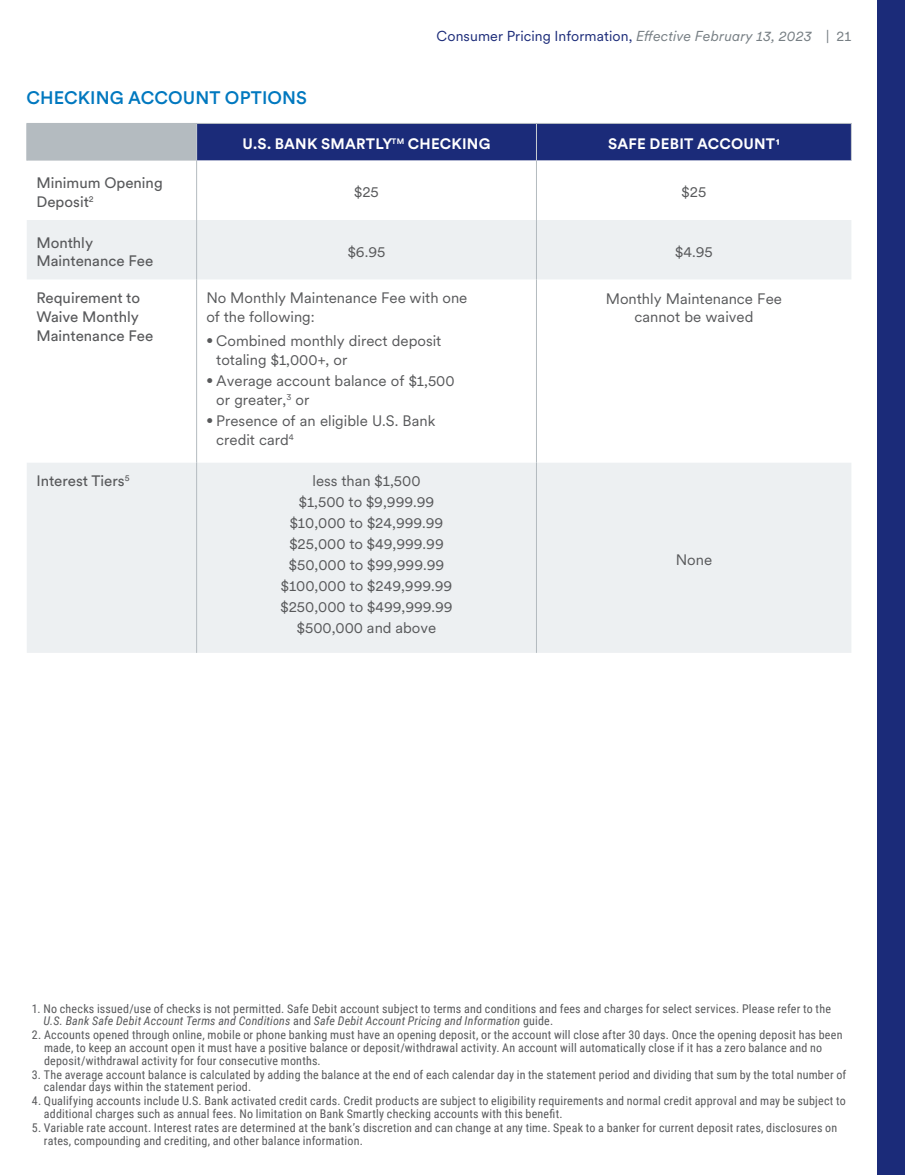
<style>
.page{position:relative;width:905px;height:1175px;background:#fff}
.page>*{position:absolute;margin:0;border:0;box-sizing:border-box;transform-origin:0 0}
.t1{font:500 18px "U.S.Bank Circular";letter-spacing:.005em;color:#0078bf}
.t2{font:15px/21px "U.S.Bank Circular";color:#58595b}
.t3{font:15px/18.8px "U.S.Bank Circular";color:#58595b}
.t4{font:700 15px "U.S.Bank Circular";letter-spacing:.015em;color:#fff}
.t5{font:14.25px "U.S.Bank Circular";letter-spacing:.005em;color:#1b2b79}
.t6{font:12px/12.8px "Roboto Condensed";letter-spacing:.015em;color:#58595b}
.s1{font-style:italic;color:#777f84}
.s2{color:#777f84}
.s3{font-size:12px}
.s4{font-style:italic}
</style>
<div class="page">
<div style="left:878px;top:0;width:26px;height:1174px;background:#1b2b79"></div>
<div style="left:27px;top:123px;width:170px;height:38px;background:#b4bbc0"></div>
<div style="left:197px;top:124px;width:654px;height:37px;background:#1b2b79"></div>
<svg style="left:27px;top:220px;width:824px;height:433px;fill:#edf0f2"></svg>
<hr style="left:196px;top:161px;width:1px;height:59px;background:#b4bbc0">
<hr style="left:196px;top:220px;width:1px;height:59px;background:#b4bbc0">
<hr style="left:196px;top:279px;width:1px;height:184px;background:#b4bbc0">
<hr style="left:196px;top:463px;width:1px;height:190px;background:#b4bbc0">
<hr style="left:536px;top:161px;width:1px;height:59px;background:#b4bbc0">
<hr style="left:536px;top:220px;width:1px;height:59px;background:#b4bbc0">
<hr style="left:536px;top:279px;width:1px;height:184px;background:#b4bbc0">
<hr style="left:536px;top:463px;width:1px;height:190px;background:#b4bbc0">
<hr style="left:26px;top:124px;width:1px;height:37px;background:#b4bbc0">
<hr style="left:26px;top:123px;width:171px;height:1px;background:#b4bbc0">
<hr style="left:196px;top:124px;width:1px;height:37px;background:#c9ced2">
<hr style="left:197px;top:123px;width:339px;height:1px;background:#b4bbc0">
<hr style="left:536px;top:124px;width:1px;height:37px;background:#c9ced2">
<hr style="left:536px;top:123px;width:315px;height:1px;background:#b4bbc0">
<hr style="left:851px;top:124px;width:1px;height:37px;background:#c9ced2">
<p class="t5" style="left:436px;top:27px;width:416px">Consumer Pricing Information, <span class="s1">Effective February 13, 2023</span> <span class="s2">| 21</span></p>
<p class="t1" style="left:26px;top:85px;width:282px">CHECKING ACCOUNT OPTIONS</p>
<p class="t4" style="left:242px;top:134px;width:249px">U.S. BANK SMARTLY<sup>TM</sup> CHECKING</p>
<p class="t4" style="left:608px;top:134px;width:173px">SAFE DEBIT ACCOUNT1</p>
<p class="t3" style="left:36px;top:173px;width:128px">Minimum Opening<br>Deposit<sup>2</sup></p>
<p class="t2" style="left:354px;top:181px;width:26px">$25</p>
<p class="t2" style="left:681px;top:181px;width:26px">$25</p>
<p class="t3" style="left:36px;top:232px;width:118px">Monthly<br>Maintenance Fee</p>
<p class="t2" style="left:347px;top:240px;width:39px">$6.95</p>
<p class="t2" style="left:675px;top:240px;width:39px">$4.95</p>
<p class="t3" style="left:36px;top:288px;width:118px">Requirement to<br>Waive Monthly<br>Maintenance Fee</p>
<p class="t2" style="left:206px;top:288px;width:262px;line-height:18.8px">No Monthly Maintenance Fee with one of the following:</p>
<p class="t2" style="left:605px;top:288px;width:178px;line-height:18.8px;text-align:center">Monthly Maintenance Fee cannot be waived</p>
<p class="t2" style="left:216px;top:331px;width:226px;line-height:18.8px;text-indent:-10px"><span class="s3">•</span> Combined monthly direct deposit totaling $1,000+, or</p>
<p class="t2" style="left:216px;top:371px;width:240px;line-height:18.8px;text-indent:-10px"><span class="s3">•</span> Average account balance of $1,500 or greater,<sup>3</sup> or</p>
<p class="t2" style="left:216px;top:410px;width:220px;line-height:18.8px;text-indent:-10px"><span class="s3">•</span> Presence of an eligible U.S. Bank credit card<sup>4</sup></p>
<p class="t3" style="left:36px;top:470px;width:95px">Interest Tiers<sup>5</sup></p>
<p class="t2" style="left:280px;top:469px;width:174px;text-align:center">less than $1,500<br>$1,500 to $9,999.99 $10,000 to $24,999.99 $25,000 to $49,999.99 $50,000 to $99,999.99 $100,000 to $249,999.99 $250,000 to $499,999.99 $500,000 and above</p>
<p class="t2" style="left:675px;top:548px;width:38px">None</p>
<p class="t6" style="left:43px;top:1001px;width:789px;text-indent:-11px">1. No checks issued/use of checks is not permitted. Safe Debit account subject to terms and conditions and fees and charges for select services. Please refer to the<br><span class="s4">U.S. Bank Safe Debit Account Terms and Conditions</span> and <span class="s4">Safe Debit Account Pricing and Information</span> guide.</p>
<p class="t6" style="left:44px;top:1028px;width:799px;text-indent:-12px">2. Accounts opened through online, mobile or phone banking must have an opening deposit, or the account will close after 30 days. Once the opening deposit has been made, to keep an account open it must have a positive balance or deposit/withdrawal activity. An account will automatically close if it has a zero balance and no deposit/withdrawal activity for four consecutive months.</p>
<p class="t6" style="left:44px;top:1067px;width:804px;text-indent:-12px">3. The average account balance is calculated by adding the balance at the end of each calendar day in the statement period and dividing that sum by the total number of calendar days within the statement period.</p>
<p class="t6" style="left:44px;top:1094px;width:803px;text-indent:-12px">4. Qualifying accounts include U.S. Bank activated credit cards. Credit products are subject to eligibility requirements and normal credit approval and may be subject to additional charges such as annual fees. No limitation on Bank Smartly checking accounts with this benefit.</p>
<p class="t6" style="left:44px;top:1120px;width:794px;text-indent:-12px">5. Variable rate account. Interest rates are determined at the bank’s discretion and can change at any time. Speak to a banker for current deposit rates, disclosures on rates, compounding and crediting, and other balance information.</p>
</div>
